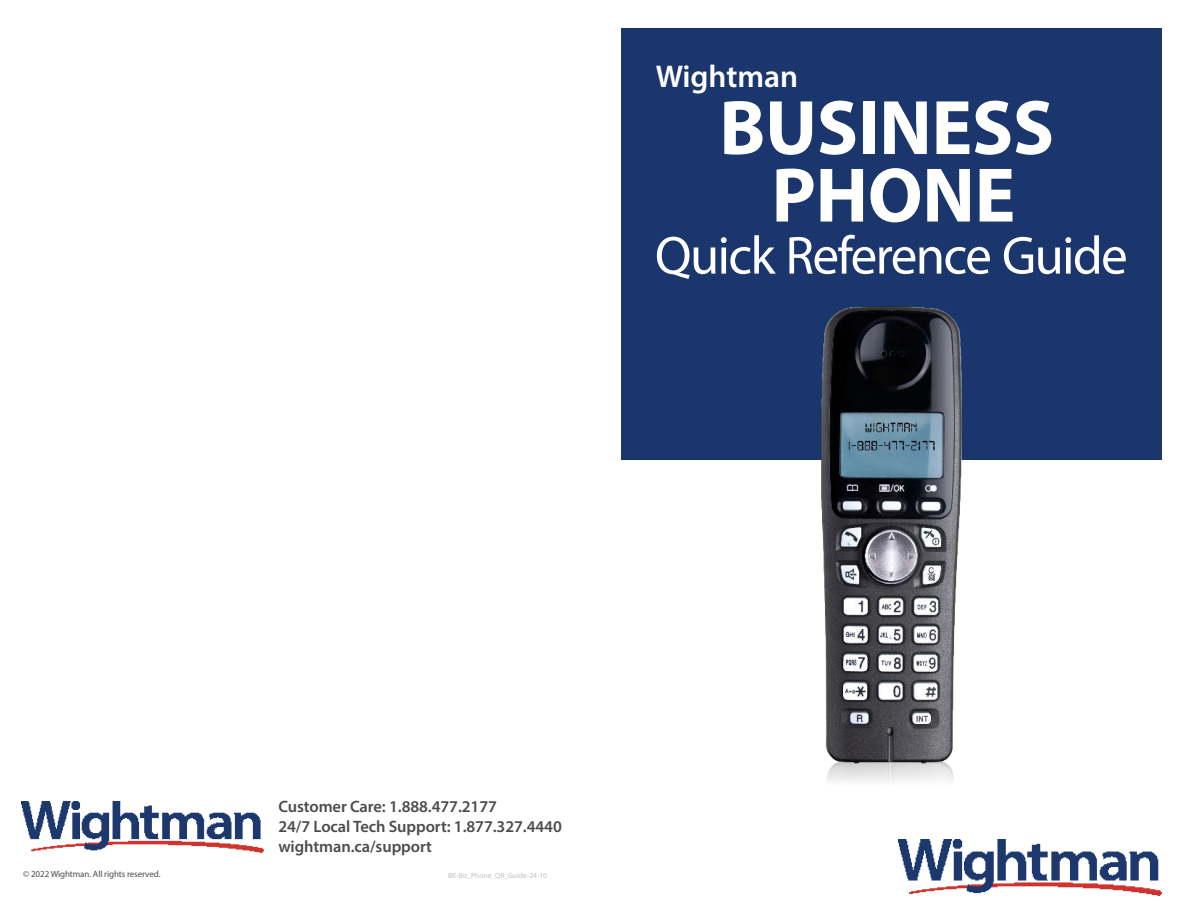
<style>
.page{position:relative;width:1188px;height:918px;background:#fff}
.page>*{position:absolute;margin:0;border:0;box-sizing:border-box;transform-origin:0 0}
.t1{font:700 78px/67.5px "Myriad Pro";letter-spacing:-.005em;color:#fff;text-align:center}
.t2{font:54px "Myriad Pro";letter-spacing:-.03em;color:#fff}
.t3{font:600 31.5px "Myriad Pro";color:#fff}
.t4{font:600 16.5px/19.8px "Myriad Pro";letter-spacing:-.005em;color:#4b4c4d}
.t5{font:9px "Myriad Pro";letter-spacing:-.01em;color:#4b4c4d}
.t6{font:7.5px "Myriad Pro";color:#bfc0c3}
</style>
<div class="page">
<img style="left:22px;top:802px;width:241px;height:51px">
<div style="left:621px;top:28px;width:540px;height:431px;background:#1b366c"></div>
<img style="left:899px;top:843px;width:262px;height:52px">
<img style="left:898px;top:839px;width:108px;height:4px">
<img style="left:769px;top:306px;width:245px;height:476px">
<h3 class="t3" style="left:656px;top:64px;width:144px">Wightman</h3>
<h1 class="t1" style="left:719px;top:100px;width:336px">BUSINESS<br>PHONE</h1>
<h2 class="t2" style="left:655px;top:235px;width:474px">Quick Reference Guide</h2>
<p class="t4" style="left:278px;top:798px;width:285px">Customer Care: 1.888.477.2177<br>24/7 Local Tech Support: 1.877.327.4440 wightman.ca/support</p>
<p class="t5" style="left:23px;top:870px;width:139px">© 2022 Wightman. All rights reserved.</p>
<p class="t6" style="left:448px;top:873px;width:100px">BK-Biz_Phone_QR_Guide-24-10</p>
</div>
